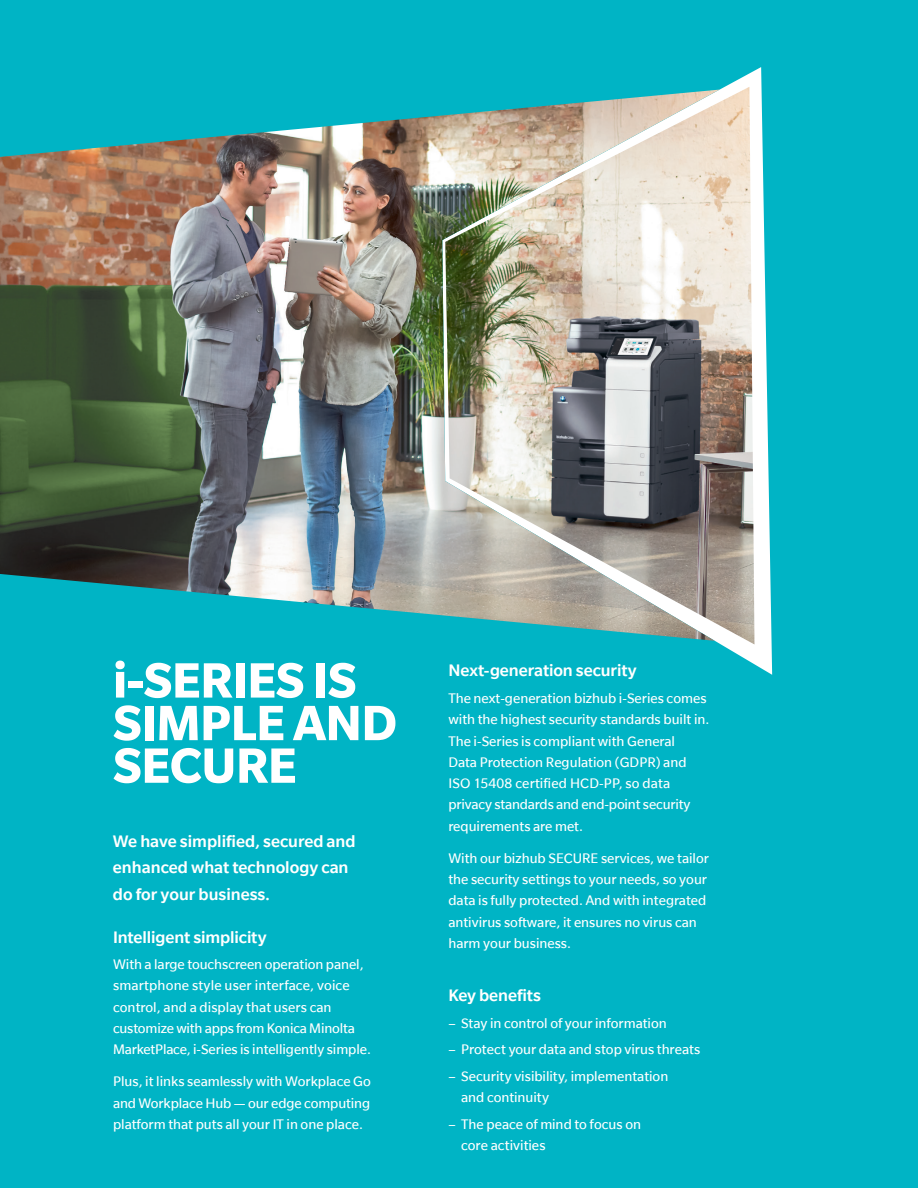
<style>
.page{position:relative;width:918px;height:1188px;background:#00b4c5}
.page>*{position:absolute;margin:0;border:0;box-sizing:border-box;transform-origin:0 0}
.Brochure_Head_Bold_3{font:700 54px/42.6px "Slate";letter-spacing:-.01em;color:#fff}
.Brochure_Intro_Med_1{font:500 18px/26.7px "Slate";color:#fff}
.Brochure_Copyhead_Me{font:500 18px "Slate";letter-spacing:-.005em;color:#fff}
.Brochure_Copy_Reg_10{font:15px/21.3px "Slate";color:#fff}
.Brochure_List_Reg_10{font:15px/21.3px "Slate";color:#fff}
</style>
<div class="page">
<svg style="left:720px;top:67px;width:52px;height:608px;fill:#fff"></svg>
<img style="left:0;top:87px;width:754px;height:557px">
<p class="Brochure_Head_Bold_3" style="left:113px;top:658px;width:286px">i-SERIES IS<br>SIMPLE AND<br>SECURE</p>
<p class="Brochure_Intro_Med_1" style="left:113px;top:827px;width:244px">We have simplified, secured and enhanced what technology can do for your business.</p>
<p class="Brochure_Copyhead_Me" style="left:113px;top:927px;width:155px">Intelligent simplicity</p>
<p class="Brochure_Copy_Reg_10" style="left:113px;top:954px;width:259px">With a large touchscreen operation panel, smartphone style user interface, voice control, and a display that users can customize with apps from Konica Minolta MarketPlace, i-Series is intelligently simple.</p>
<p class="Brochure_Copy_Reg_10" style="left:113px;top:1071px;width:259px;text-align:justify">Plus, it links seamlessly with Workplace Go and Workplace Hub — our edge computing platform that puts all your IT in one place.</p>
<p class="Brochure_Copyhead_Me" style="left:448px;top:661px;width:190px">Next-generation security</p>
<p class="Brochure_Copy_Reg_10" style="left:448px;top:687px;width:263px">The next-generation bizhub i-Series comes with the highest security standards built in.<br>The i-Series is compliant with General<br>Data Protection Regulation (GDPR) and ISO 15408 certified HCD-PP, so data privacy standards and end-point security requirements are met.</p>
<p class="Brochure_Copy_Reg_10" style="left:448px;top:847px;width:262px">With our bizhub SECURE services, we tailor the security settings to your needs, so your data is fully protected. And with integrated antivirus software, it ensures no virus can harm your business.</p>
<p class="Brochure_Copyhead_Me" style="left:448px;top:986px;width:94px">Key benefits</p>
<p class="Brochure_List_Reg_10" style="left:448px;top:1012px;width:220px">– Stay in control of your information</p>
<p class="Brochure_List_Reg_10" style="left:448px;top:1039px;width:254px">– Protect your data and stop virus threats</p>
<p class="Brochure_List_Reg_10" style="left:461px;top:1065px;width:209px;text-indent:-13px">– Security visibility, implementation and continuity</p>
<p class="Brochure_List_Reg_10" style="left:461px;top:1113px;width:181px;text-indent:-13px">– The peace of mind to focus on core activities</p>
</div>
